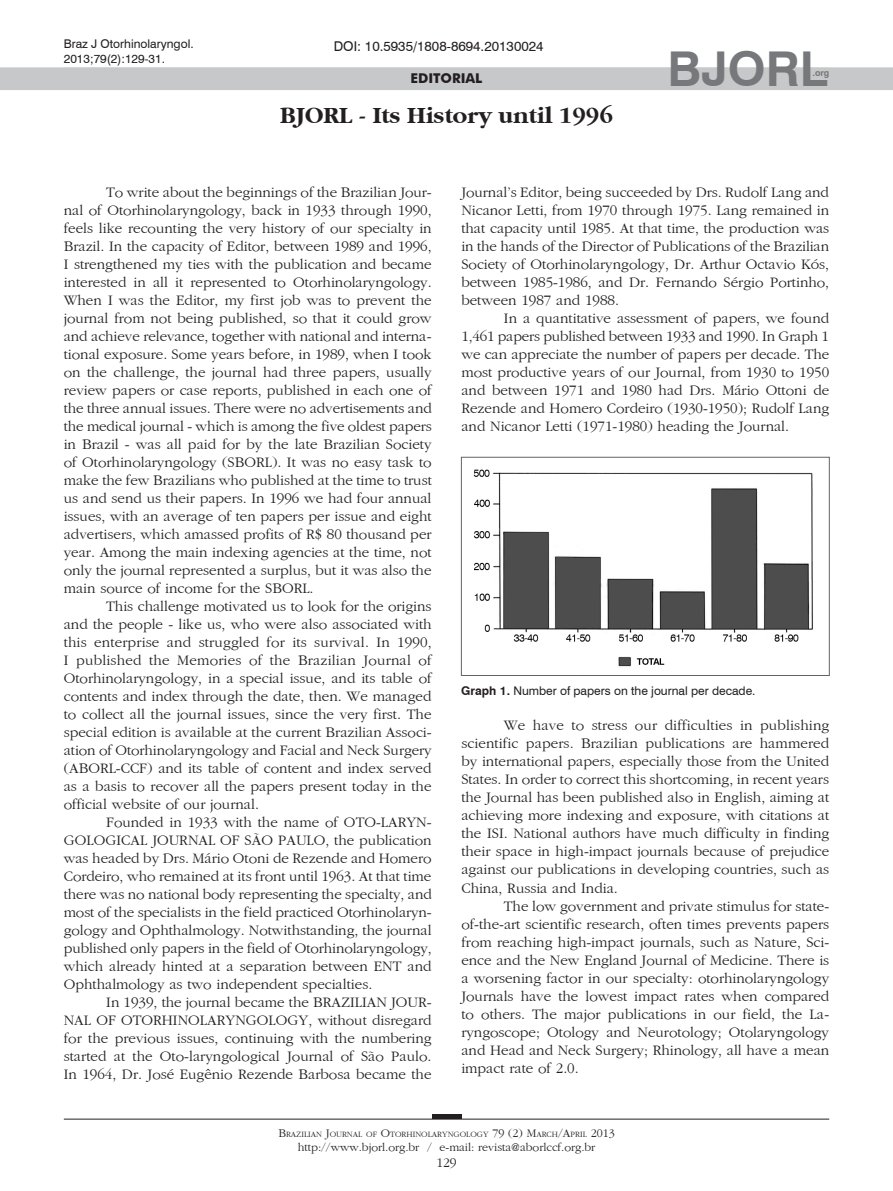
<style>
.page{position:relative;width:893px;height:1191px;background:#fff}
.page>*{position:absolute;margin:0;border:0;box-sizing:border-box;transform-origin:0 0}
.BJORL{font:700 48px "Swiss 721 BT";color:#76787b}
.Título{font:700 24px "Gatineau";color:#231f20}
.Texto{font:15px/18px "Gatineau Plain";color:#231f20;text-align:justify}
.t1{font:13.5px "Swiss 721 BT";color:#231f20}
.Gravata{font:700 13.5px "Futura BT";color:#231f20}
.t2{font:13.5px "Gatineau Plain";color:#231f20}
.Legenda{font:12px "Swiss 721 BT";color:#231f20}
.t3{font:12px "Gatineau Plain";color:#231f20}
.Key_words{font:700 9px "Swiss 721 BT";color:#76787b}
.t4{font:8.4px "Gatineau Plain";color:#231f20}
.s1{font-weight:700}
.s2{font-size:12px}
</style>
<div class="page">
<hr style="left:64px;top:1118px;width:765px;height:1px;background:#231f20">
<hr style="left:432px;top:1114px;width:29px;height:4px;background:#231f20">
<div style="left:0;top:67px;width:893px;height:23px;background:#c7c8ca"></div>
<img style="left:473px;top:469px;width:340px;height:198px">
<div style="left:461px;top:457px;width:368px;height:218px;border:1px solid #636366"></div>
<p class="Legenda" style="left:64px;top:36px;width:131px">Braz J Otorhinolaryngol.</p>
<p class="Legenda" style="left:64px;top:50px;width:103px">2013;79(2):129-31.</p>
<p class="t1" style="left:334px;top:37px;width:211px">DOI: 10.5935/1808-8694.20130024</p>
<p class="Gravata" style="left:410px;top:70px;width:74px">EDITORIAL</p>
<p class="Título" style="left:280px;top:103px;width:334px">BJORL - Its History until 1996</p>
<p class="BJORL" style="left:667px;top:36px;width:162px">BJORL</p>
<p class="Key_words" style="left:812px;top:66px;width:18px">.org</p>
<p class="Texto" style="left:64px;top:183px;width:370px;text-indent:43px">To write about the beginnings of the Brazilian Jour&shy;nal of Otorhinolaryngology, back in 1933 through 1990, feels like recounting the very history of our specialty in Brazil. In the capacity of Editor, between 1989 and 1996, I strengthened my ties with the publication and became interested in all it represented to Otorhinolaryngology.<br>When I was the Editor, my first job was to prevent the journal from not being published, so that it could grow and achieve relevance, together with national and interna&shy;tional exposure. Some years before, in 1989, when I took on the challenge, the journal had three papers, usually review papers or case reports, published in each one of the three annual issues. There were no advertisements and the medical journal - which is among the five oldest papers in Brazil - was all paid for by the late Brazilian Society of Otorhinolaryngology (SBORL). It was no easy task to make the few Brazilians who published at the time to trust us and send us their papers. In 1996 we had four annual issues, with an average of ten papers per issue and eight advertisers, which amassed profits of R$ 80 thousand per year. Among the main indexing agencies at the time, not only the journal represented a surplus, but it was also the main source of income for the SBORL.</p>
<p class="Texto" style="left:64px;top:597px;width:370px;text-indent:43px">This challenge motivated us to look for the origins and the people - like us, who were also associated with this enterprise and struggled for its survival. In 1990, I published the Memories of the Brazilian Journal of Otorhinolaryngology, in a special issue, and its table of contents and index through the date, then. We managed to collect all the journal issues, since the very first. The special edition is available at the current Brazilian Associ&shy;ation of Otorhinolaryngology and Facial and Neck Surgery (ABORL-CCF) and its table of content and index served as a basis to recover all the papers present today in the official website of our journal.</p>
<p class="Texto" style="left:64px;top:813px;width:370px;text-indent:43px">Founded in 1933 with the name of OTO-LARYN-GOLOGICAL JOURNAL OF SÃO PAULO, the publication was headed by Drs. Mário Otoni de Rezende and Homero Cordeiro, who remained at its front until 1963. At that time there was no national body representing the specialty, and most of the specialists in the field practiced Otorhinolaryn&shy;gology and Ophthalmology. Notwithstanding, the journal published only papers in the field of Otorhinolaryngology, which already hinted at a separation between ENT and Ophthalmology as two independent specialties.</p>
<p class="Texto" style="left:64px;top:993px;width:369px;text-indent:43px">In 1939, the journal became the BRAZILIAN JOUR-NAL OF OTORHINOLARYNGOLOGY, without disregard for the previous issues, continuing with the numbering started at the Oto-laryngological Journal of São Paulo.<br>In 1964, Dr. José Eugênio Rezende Barbosa became the</p>
<p class="Texto" style="left:461px;top:183px;width:369px">Journal’s Editor, being succeeded by Drs. Rudolf Lang and Nicanor Letti, from 1970 through 1975. Lang remained in that capacity until 1985. At that time, the production was in the hands of the Director of Publications of the Brazilian Society of Otorhinolaryngology, Dr. Arthur Octavio Kós, between 1985-1986, and Dr. Fernando Sérgio Portinho, between 1987 and 1988.</p>
<p class="Texto" style="left:461px;top:309px;width:369px;text-indent:43px">In a quantitative assessment of papers, we found 1,461 papers published between 1933 and 1990. In Graph 1 we can appreciate the number of papers per decade. The most productive years of our Journal, from 1930 to 1950 and between 1971 and 1980 had Drs. Mário Ottoni de Rezende and Homero Cordeiro (1930-1950); Rudolf Lang and Nicanor Letti (1971-1980) heading the Journal.</p>
<p class="Legenda" style="left:461px;top:683px;width:296px"><span class="s1">Graph 1.</span> Number of papers on the journal per decade.</p>
<p class="Texto" style="left:461px;top:717px;width:369px;text-indent:43px">We have to stress our difficulties in publishing scientific papers. Brazilian publications are hammered by international papers, especially those from the United States. In order to correct this shortcoming, in recent years the Journal has been published also in English, aiming at achieving more indexing and exposure, with citations at the ISI. National authors have much difficulty in finding their space in high-impact journals because of prejudice against our publications in developing countries, such as China, Russia and India.</p>
<p class="Texto" style="left:461px;top:897px;width:369px;text-indent:43px">The low government and private stimulus for state&shy;of-the-art scientific research, often times prevents papers from reaching high-impact journals, such as Nature, Sci&shy;ence and the New England Journal of Medicine. There is a worsening factor in our specialty: otorhinolaryngology Journals have the lowest impact rates when compared to others. The major publications in our field, the La&shy;ryngoscope; Otology and Neurotology; Otolaryngology and Head and Neck Surgery; Rhinology, all have a mean impact rate of 2.0.</p>
<p class="t4" style="left:278px;top:1129px;width:338px"><span class="s2">B</span>RAZILIAN <span class="s2">J</span>OURNAL OF <span class="s2">O</span>TORHINOLARYNGOLOGY <span class="s2">79 (2) M</span>ARCH<span class="s2">/A</span>PRIL <span class="s2">2013</span></p>
<p class="t3" style="left:298px;top:1141px;width:299px">http://www.bjorl.org.br / e-mail: revista@aborlccf.org.br</p>
<p class="t2" style="left:436px;top:1155px;width:22px">129</p>
</div>
